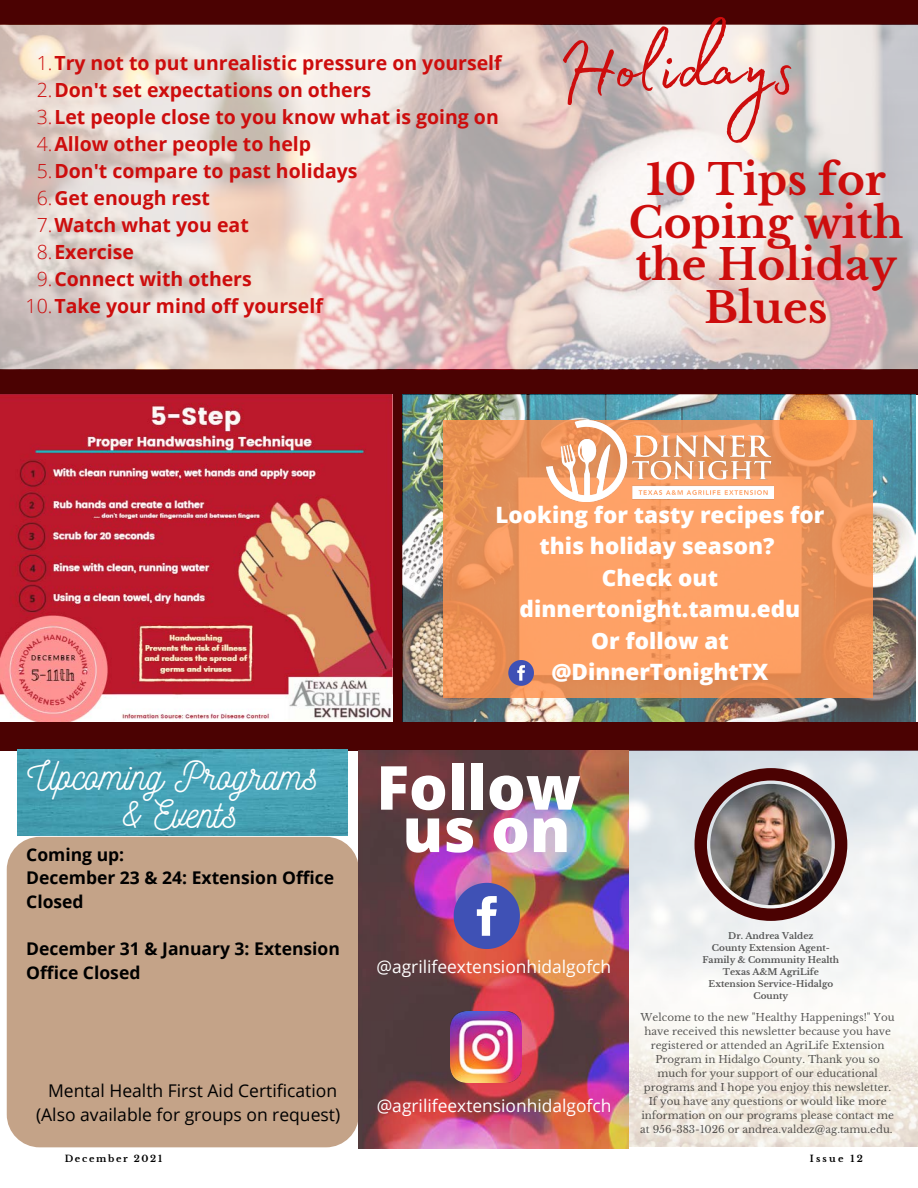
<style>
.page{position:relative;width:918px;height:1188px;background:#fff}
.page>*{position:absolute;margin:0;border:0;box-sizing:border-box;transform-origin:0 0}
.t1{font:93px "Madelyn Fill";color:#cd0d0d}
.t2{font:800 60.75px "Open Sans";color:#fff}
.t3{font:700 42.3px/42.8px "Libre Baskerville";color:#cd0d0d;text-align:center}
.t4{font:39px "Nickainley";color:#fff}
.t5{font:800 22.5px/31.5px "Open Sans";color:#fff;text-align:center}
.t6{font:700 19.5px "Open Sans";color:#cd0d0d}
.t7{font:700 17.55px/23.7px "Open Sans";color:#000}
.t8{font:17.55px/23.7px "Open Sans";color:#000;text-align:center}
.t9{font:17.4px "Open Sans";color:#fff}
.t10{font:10.2px/14px "Libre Baskerville";color:#000;text-align:center}
.t11{font:700 9.3px "Libre Baskerville";letter-spacing:.18em;color:#000}
.t12{font:700 8.85px/12px "Libre Baskerville";color:#000;text-align:center}
.s1{font-weight:300}
</style>
<div class="page">
<div style="left:0;top:722px;width:918px;height:28px;background:#4b0202"></div>
<img style="left:628px;top:751px;width:290px;height:396px">
<img style="left:695px;top:768px;width:152px;height:153px">
<img style="left:18px;top:750px;width:329px;height:85px">
<div style="left:7px;top:837px;width:352px;height:310px;background:#c4a388;border-radius:33px"></div>
<div style="left:0;top:0;width:918px;height:25px;background:#4b0202"></div>
<div style="left:392px;top:370px;width:10px;height:382px;background:#4b0202"></div>
<div style="left:0;top:370px;width:918px;height:24px;background:#4b0202"></div>
<img style="left:358px;top:751px;width:270px;height:398px">
<img style="left:450px;top:1011px;width:71px;height:71px">
<svg style="left:454px;top:883px;width:66px;height:66px;background:#7067aa"></svg>
<img style="left:0;top:25px;width:918px;height:344px">
<img style="left:0;top:395px;width:393px;height:327px">
<img style="left:402px;top:395px;width:513px;height:327px">
<svg style="left:444px;top:420px;width:429px;height:278px;background:#f3985e"></svg>
<img style="left:547px;top:420px;width:226px;height:81px">
<svg style="left:508px;top:660px;width:26px;height:26px"></svg>
<p class="t6" style="left:37px;top:49px;width:467px"><span class="s1">1.</span>Try not to put unrealistic pressure on yourself</p>
<p class="t6" style="left:37px;top:76px;width:336px"><span class="s1">2.</span>Don't set expectations on others</p>
<p class="t6" style="left:37px;top:103px;width:464px"><span class="s1">3.</span>Let people close to you know what is going on</p>
<p class="t6" style="left:37px;top:130px;width:276px"><span class="s1">4.</span>Allow other people to help</p>
<p class="t6" style="left:37px;top:157px;width:322px"><span class="s1">5.</span>Don't compare to past holidays</p>
<p class="t6" style="left:37px;top:184px;width:175px"><span class="s1">6.</span>Get enough rest</p>
<p class="t6" style="left:37px;top:211px;width:214px"><span class="s1">7.</span>Watch what you eat</p>
<p class="t6" style="left:37px;top:238px;width:99px"><span class="s1">8.</span>Exercise</p>
<p class="t6" style="left:37px;top:265px;width:217px"><span class="s1">9.</span>Connect with others</p>
<p class="t6" style="left:26px;top:292px;width:299px"><span class="s1">10.</span>Take your mind off yourself</p>
<p class="t1" style="left:558px;top:-2px;width:239px">Holidays</p>
<p class="t3" style="left:629px;top:159px;width:276px">10 Tips for<br>Coping with the Holiday<br>Blues</p>
<p class="t4" style="left:28px;top:751px;width:292px">Upcoming Programs</p>
<p class="t4" style="left:120px;top:789px;width:119px">&amp; Events</p>
<p class="t7" style="left:26px;top:842px;width:100px">Coming up:</p>
<p class="t7" style="left:26px;top:866px;width:310px">December 23 &amp; 24: Extension Office<br>Closed</p>
<p class="t7" style="left:26px;top:937px;width:315px">December 31 &amp; January 3: Extension<br>Office Closed</p>
<p class="t8" style="left:36px;top:1078px;width:306px">Mental Health First Aid Certification (Also available for groups on request)</p>
<p class="t5" style="left:496px;top:498px;width:330px">Looking for tasty recipes for this holiday season?</p>
<p class="t5" style="left:520px;top:561px;width:282px">Check out dinnertonight.tamu.edu</p>
<p class="t5" style="left:591px;top:624px;width:139px">Or follow at</p>
<p class="t5" style="left:551px;top:656px;width:219px">@DinnerTonightTX</p>
<p class="t2" style="left:376px;top:745px;width:206px">Follow</p>
<p class="t2" style="left:402px;top:787px;width:170px">us on</p>
<p class="t9" style="left:376px;top:955px;width:236px">@agrilifeextensionhidalgofch</p>
<p class="t9" style="left:377px;top:1094px;width:236px">@agrilifeextensionhidalgofch</p>
<p class="t12" style="left:703px;top:930px;width:138px">Dr. Andrea Valdez<br>County Extension Agent-<br>Family &amp; Community Health<br>Texas A&amp;M AgriLife<br>Extension Service-Hidalgo<br>County</p>
<p class="t10" style="left:640px;top:1010px;width:256px">Welcome to the new "Healthy Happenings!" You have received this newsletter because you have registered or attended an AgriLife Extension Program in Hidalgo County. Thank you so much for your support of our educational programs and I hope you enjoy this newsletter.<br>If you have any questions or would like more information on our programs please contact me at 956-383-1026 or andrea.valdez@ag.tamu.edu.</p>
<p class="t11" style="left:65px;top:1153px;width:99px">December 2021</p>
<p class="t11" style="left:810px;top:1153px;width:55px">Issue 12</p>
</div>
